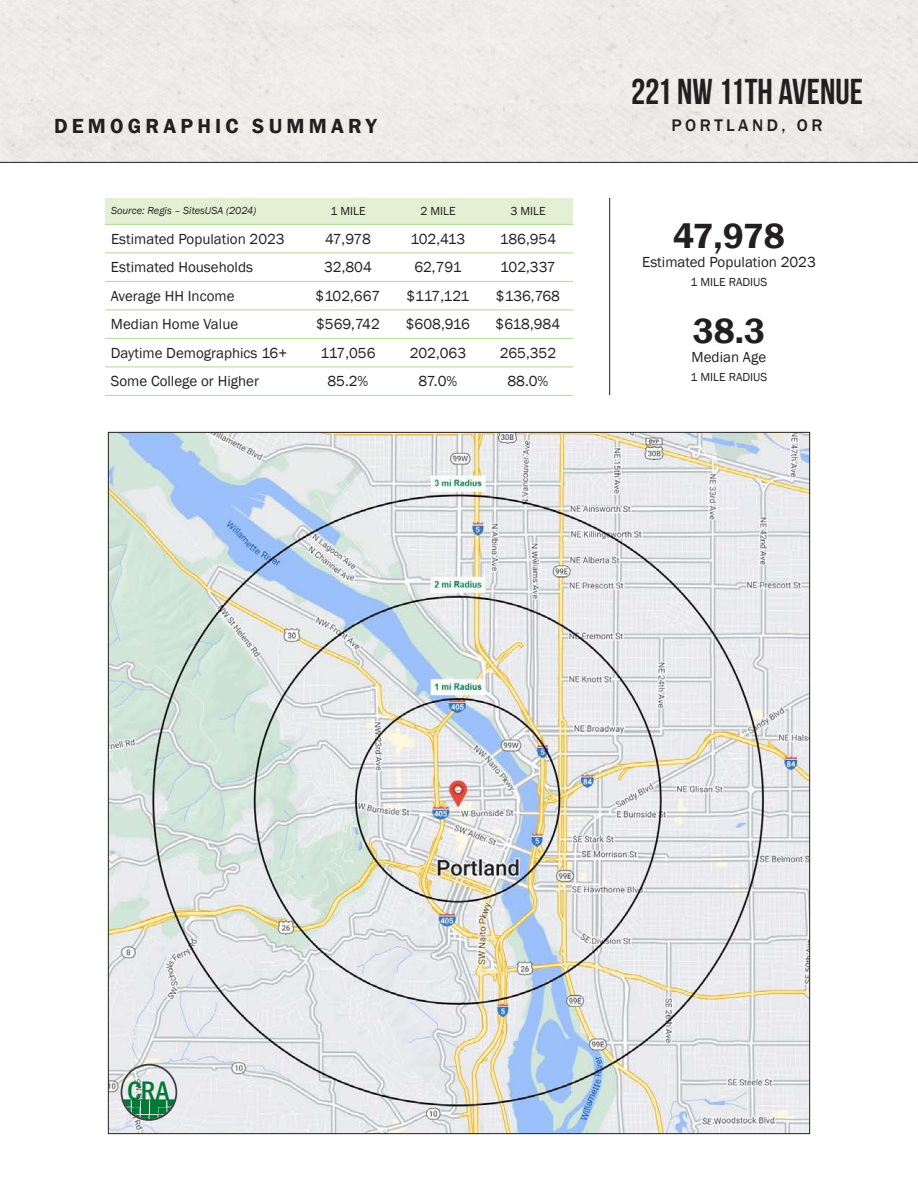
<style>
.page{position:relative;width:918px;height:1188px;background:#fff}
.page>*{position:absolute;margin:0;border:0;box-sizing:border-box;transform-origin:0 0}
.t1{font:36px "Bebas Neue";color:#231f20}
.t2{font:600 36px "Franklin Gothic";letter-spacing:-.015em;color:#231f20}
.t3{font:500 condensed 27.75px "Franklin Gothic";color:#007836}
.t4{font:600 21px "Franklin Gothic";letter-spacing:.2em;color:#231f20}
.t5{font:500 17.25px "Franklin Gothic";letter-spacing:.2em;color:#231f20}
.t6{font:15px "Franklin Gothic";color:#231f20}
.t7{font:12px "Franklin Gothic";color:#231f20}
.t8{font:italic 10.5px "Franklin Gothic";color:#231f20}
.s1{font-size:27.45px}
</style>
<div class="page">
<img style="left:110px;top:434px;width:698px;height:698px">
<svg style="left:121px;top:1064px;width:56px;height:57px;background:#a7c0b5"></svg>
<hr style="left:609px;top:198px;width:1px;height:197px;background:#231f20">
<hr style="left:0;top:162px;width:918px;height:1px;background:#231f20">
<svg style="left:105px;top:198px;width:468px;height:55px"></svg>
<svg style="left:105px;top:280px;width:468px;height:87px"></svg>
<hr style="left:105px;top:224px;width:198px;height:1px;background:#b3da93">
<hr style="left:303px;top:224px;width:90px;height:1px;background:#b3da93">
<hr style="left:393px;top:224px;width:90px;height:1px;background:#b3da93">
<hr style="left:483px;top:224px;width:90px;height:1px;background:#b3da93">
<hr style="left:105px;top:253px;width:198px;height:1px;background:#b3da93">
<hr style="left:105px;top:281px;width:198px;height:1px;background:#b3da93">
<hr style="left:303px;top:253px;width:90px;height:1px;background:#b3da93">
<hr style="left:303px;top:281px;width:90px;height:1px;background:#b3da93">
<hr style="left:393px;top:253px;width:90px;height:1px;background:#b3da93">
<hr style="left:393px;top:281px;width:90px;height:1px;background:#b3da93">
<hr style="left:483px;top:253px;width:90px;height:1px;background:#b3da93">
<hr style="left:483px;top:281px;width:90px;height:1px;background:#b3da93">
<hr style="left:105px;top:310px;width:198px;height:1px;background:#b3da93">
<hr style="left:303px;top:310px;width:90px;height:1px;background:#b3da93">
<hr style="left:393px;top:310px;width:90px;height:1px;background:#b3da93">
<hr style="left:483px;top:310px;width:90px;height:1px;background:#b3da93">
<hr style="left:105px;top:338px;width:198px;height:1px;background:#b3da93">
<hr style="left:105px;top:367px;width:198px;height:1px;background:#b3da93">
<hr style="left:303px;top:338px;width:90px;height:1px;background:#b3da93">
<hr style="left:303px;top:367px;width:90px;height:1px;background:#b3da93">
<hr style="left:393px;top:338px;width:90px;height:1px;background:#b3da93">
<hr style="left:393px;top:367px;width:90px;height:1px;background:#b3da93">
<hr style="left:483px;top:338px;width:90px;height:1px;background:#b3da93">
<hr style="left:483px;top:367px;width:90px;height:1px;background:#b3da93">
<hr style="left:105px;top:395px;width:198px;height:1px;background:#b3da93">
<hr style="left:303px;top:395px;width:90px;height:1px;background:#b3da93">
<hr style="left:393px;top:395px;width:90px;height:1px;background:#b3da93">
<hr style="left:483px;top:395px;width:90px;height:1px;background:#b3da93">
<h3 class="t4" style="left:54px;top:113px;width:324px">DEMOGRAPHIC SUMMARY</h3>
<p class="t8" style="left:111px;top:204px;width:147px">Source: Regis – SitesUSA (2024)</p>
<p class="t7" style="left:330px;top:204px;width:37px">1 MILE</p>
<p class="t7" style="left:420px;top:204px;width:37px">2 MILE</p>
<p class="t7" style="left:510px;top:204px;width:37px">3 MILE</p>
<p class="t6" style="left:111px;top:230px;width:175px">Estimated Population 2023</p>
<p class="t6" style="left:325px;top:230px;width:47px">47,978</p>
<p class="t6" style="left:411px;top:230px;width:56px">102,413</p>
<p class="t6" style="left:500px;top:230px;width:58px">186,954</p>
<p class="t6" style="left:111px;top:258px;width:144px">Estimated Households</p>
<p class="t6" style="left:324px;top:258px;width:49px">32,804</p>
<p class="t6" style="left:414px;top:258px;width:49px">62,791</p>
<p class="t6" style="left:500px;top:258px;width:57px">102,337</p>
<p class="t6" style="left:111px;top:287px;width:125px">Average HH Income</p>
<p class="t6" style="left:316px;top:287px;width:66px">$102,667</p>
<p class="t6" style="left:407px;top:287px;width:64px">$117,121</p>
<p class="t6" style="left:496px;top:287px;width:66px">$136,768</p>
<p class="t6" style="left:111px;top:315px;width:129px">Median Home Value</p>
<p class="t6" style="left:316px;top:315px;width:65px">$569,742</p>
<p class="t6" style="left:406px;top:315px;width:66px">$608,916</p>
<p class="t6" style="left:496px;top:315px;width:66px">$618,984</p>
<p class="t6" style="left:111px;top:344px;width:178px">Daytime Demographics 16+</p>
<p class="t6" style="left:320px;top:344px;width:57px">117,056</p>
<p class="t6" style="left:410px;top:344px;width:58px">202,063</p>
<p class="t6" style="left:500px;top:344px;width:58px">265,352</p>
<p class="t6" style="left:111px;top:372px;width:150px">Some College or Higher</p>
<p class="t6" style="left:327px;top:372px;width:42px">85.2%</p>
<p class="t6" style="left:419px;top:372px;width:40px">87.0%</p>
<p class="t6" style="left:507px;top:372px;width:42px">88.0%</p>
<h1 class="t1" style="left:631px;top:71px;width:233px">221 NW 11TH AVENUE</h1>
<p class="t5" style="left:672px;top:115px;width:152px">PORTLAND, OR</p>
<h1 class="t2" style="left:673px;top:214px;width:113px">47,978</h1>
<p class="t6" style="left:642px;top:253px;width:175px">Estimated Population 2023</p>
<p class="t7" style="left:691px;top:275px;width:78px">1 MILE RADIUS</p>
<h1 class="t2" style="left:693px;top:309px;width:74px">38.3</h1>
<p class="t6" style="left:692px;top:348px;width:76px">Median Age</p>
<p class="t7" style="left:691px;top:370px;width:78px">1 MILE RADIUS</p>
<h2 class="t3" style="left:127px;top:1073px;width:44px"><span class="s1">C</span>RA</h2>
</div>
